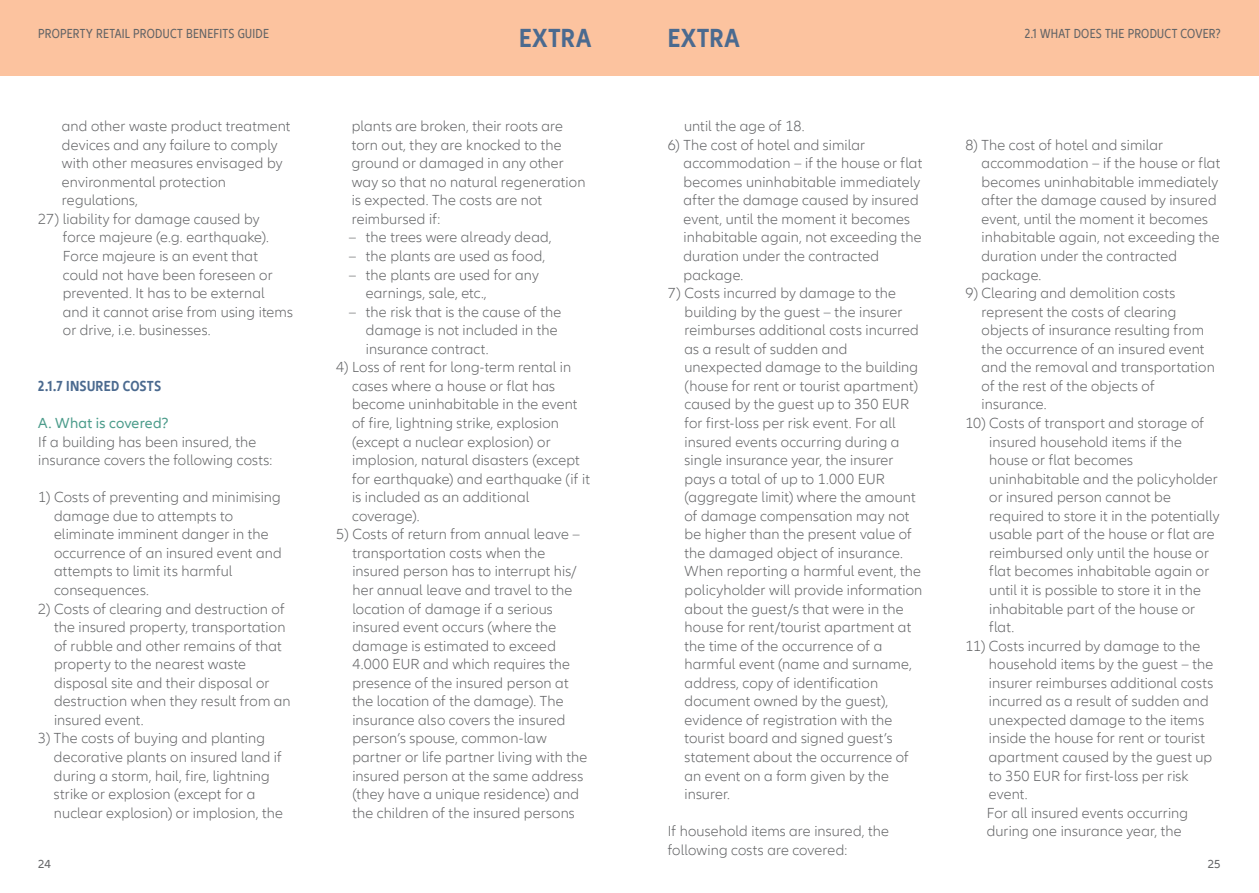
<style>
.page{position:relative;width:1259px;height:893px;background:#fff}
.page>*{position:absolute;margin:0;border:0;box-sizing:border-box;transform-origin:0 0}
.t1{font:700 condensed 27px "Allianz Neo";letter-spacing:.015em;color:#4b6a8f}
.t2{font:300 15px/18.6px "Allianz Neo";letter-spacing:.01em;color:#636466}
.t3{font:700 condensed 15px "Allianz Neo";letter-spacing:.01em;color:#4b6a8f}
.t4{font:15px "Allianz Neo";letter-spacing:.015em;color:#4c9c8b}
.t5{font:condensed 13.5px "Allianz Neo";letter-spacing:.02em;color:#636466}
.t6{font:12px "Allianz Neo";color:#636466}
</style>
<div class="page">
<div style="left:0;top:0;width:1259px;height:75px;background:#fcc39f"></div>
<p class="t5" style="left:38px;top:26px;width:232px">PROPERTY RETAIL PRODUCT BENEFITS GUIDE</p>
<p class="t5" style="left:1024px;top:26px;width:197px">2.1 WHAT DOES THE PRODUCT COVER?</p>
<h1 class="t1" style="left:519px;top:23px;width:74px">EXTRA</h1>
<h1 class="t1" style="left:668px;top:23px;width:74px">EXTRA</h1>
<p class="t2" style="left:62px;top:117px;width:230px">and other waste product treatment devices and any failure to comply with other measures envisaged by environmental protection regulations,</p>
<p class="t2" style="left:63px;top:210px;width:232px;text-indent:-25px">27) liability for damage caused by force majeure (e.g. earthquake).<br>Force majeure is an event that could not have been foreseen or prevented. It has to be external and it cannot arise from using items or drive, i.e. businesses.</p>
<p class="t3" style="left:38px;top:377px;width:124px">2.1.7 INSURED COSTS</p>
<p class="t4" style="left:38px;top:414px;width:132px">A. What is covered?</p>
<p class="t2" style="left:38px;top:433px;width:236px">If a building has been insured, the insurance covers the following costs:</p>
<p class="t2" style="left:54px;top:488px;width:229px;text-indent:-16px">1) Costs of preventing and minimising damage due to attempts to eliminate imminent danger in the occurrence of an insured event and attempts to limit its harmful consequences.</p>
<p class="t2" style="left:54px;top:600px;width:238px;text-indent:-16px">2) Costs of clearing and destruction of the insured property, transportation of rubble and other remains of that property to the nearest waste disposal site and their disposal or destruction when they result from an insured event.</p>
<p class="t2" style="left:54px;top:730px;width:230px;text-indent:-16px">3) The costs of buying and planting decorative plants on insured land if during a storm, hail, fire, lightning strike or explosion (except for a nuclear explosion) or implosion, the</p>
<p class="t2" style="left:352px;top:117px;width:235px">plants are broken, their roots are torn out, they are knocked to the ground or damaged in any other way so that no natural regeneration is expected. The costs are not reimbursed if:</p>
<p class="t2" style="left:349px;top:229px;width:204px">– the trees were already dead,</p>
<p class="t2" style="left:349px;top:247px;width:198px">– the plants are used as food,</p>
<p class="t2" style="left:366px;top:266px;width:174px;text-indent:-17px">– the plants are used for any earnings, sale, etc.,</p>
<p class="t2" style="left:366px;top:303px;width:197px;text-indent:-17px">– the risk that is the cause of the damage is not included in the insurance contract.</p>
<p class="t2" style="left:352px;top:358px;width:239px;text-indent:-16px">4) Loss of rent for long-term rental in cases where a house or flat has become uninhabitable in the event of fire, lightning strike, explosion (except a nuclear explosion) or implosion, natural disasters (except for earthquake) and earthquake (if it is included as an additional coverage).</p>
<p class="t2" style="left:352px;top:525px;width:236px;text-indent:-16px">5) Costs of return from annual leave – transportation costs when the insured person has to interrupt his/ her annual leave and travel to the location of damage if a serious insured event occurs (where the damage is estimated to exceed 4.000 EUR and which requires the presence of the insured person at the location of the damage). The insurance also covers the insured person’s spouse, common-law partner or life partner living with the insured person at the same address (they have a unique residence) and the children of the insured persons</p>
<p class="t2" style="left:684px;top:117px;width:122px">until the age of 18.</p>
<p class="t2" style="left:683px;top:136px;width:240px;text-indent:-16px">6) The cost of hotel and similar accommodation – if the house or flat becomes uninhabitable immediately after the damage caused by insured event, until the moment it becomes inhabitable again, not exceeding the duration under the contracted package.</p>
<p class="t2" style="left:684px;top:284px;width:239px;text-indent:-17px">7) Costs incurred by damage to the building by the guest – the insurer reimburses additional costs incurred as a result of sudden and unexpected damage to the building (house for rent or tourist apartment) caused by the guest up to 350 EUR for first-loss per risk event. For all insured events occurring during a single insurance year, the insurer pays a total of up to 1.000 EUR (aggregate limit) where the amount of damage compensation may not be higher than the present value of the damaged object of insurance.<br>When reporting a harmful event, the policyholder will provide information about the guest/s that were in the house for rent/tourist apartment at the time of the occurrence of a harmful event (name and surname, address, copy of identification document owned by the guest), evidence of registration with the tourist board and signed guest’s statement about the occurrence of an event on a form given by the insurer.</p>
<p class="t2" style="left:668px;top:822px;width:223px">If household items are insured, the following costs are covered:</p>
<p class="t2" style="left:981px;top:136px;width:240px;text-indent:-16px">8) The cost of hotel and similar accommodation – if the house or flat becomes uninhabitable immediately after the damage caused by insured event, until the moment it becomes inhabitable again, not exceeding the duration under the contracted package.</p>
<p class="t2" style="left:981px;top:284px;width:235px;text-indent:-16px">9) Clearing and demolition costs represent the costs of clearing objects of insurance resulting from the occurrence of an insured event and the removal and transportation of the rest of the objects of insurance.</p>
<p class="t2" style="left:989px;top:414px;width:232px;text-indent:-24px">10) Costs of transport and storage of insured household items if the house or flat becomes uninhabitable and the policyholder or insured person cannot be required to store it in the potentially usable part of the house or flat are reimbursed only until the house or flat becomes inhabitable again or until it is possible to store it in the inhabitable part of the house or flat.</p>
<p class="t2" style="left:986px;top:637px;width:228px;text-indent:-21px">11) Costs incurred by damage to the household items by the guest – the insurer reimburses additional costs incurred as a result of sudden and unexpected damage to the items inside the house for rent or tourist apartment caused by the guest up to 350 EUR for first-loss per risk event.<br>For all insured events occurring during one insurance year, the</p>
<p class="t6" style="left:38px;top:857px;width:14px">24</p>
<p class="t6" style="left:1207px;top:857px;width:14px">25</p>
</div>
